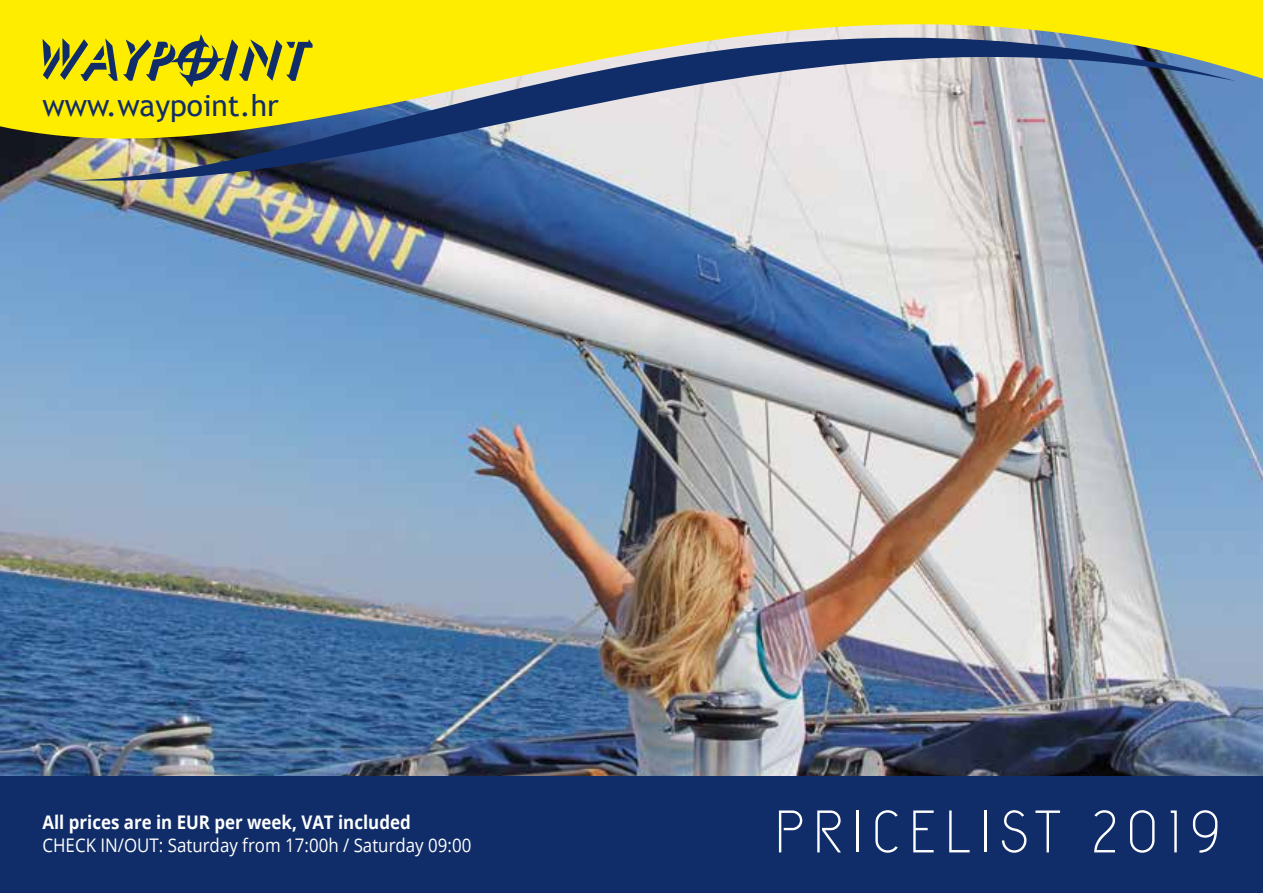
<style>
.page{position:relative;width:1263px;height:893px;background:#fff}
.page>*{position:absolute;margin:0;border:0;box-sizing:border-box;transform-origin:0 0}
.t1{font:59.85px "Capsuula";letter-spacing:.15em;color:#fff}
.t2{font:30px "Trebuchet MS";color:#102d69}
.t3{font:18.75px "Open Sans";color:#fff;scale:.9 1}
.t4{font:700 18.75px "Open Sans";color:#fff;scale:.9 1}
</style>
<div class="page">
<img style="left:0;top:161px;width:1263px;height:615px">
<div style="left:0;top:776px;width:1263px;height:117px;background:#102d69"></div>
<img style="left:76px;top:161px;width:1160px;height:24px">
<svg style="left:0;top:0;width:1263px;height:161px;background:#baba66"></svg>
<svg style="left:43px;top:34px;width:270px;height:53px;background:#b6b21f"></svg>
<h2 class="t2" style="left:43px;top:88px;width:238px">www.waypoint.hr</h2>
<p class="t4" style="left:43px;top:809px;width:411px">All prices are in EUR per week, VAT included</p>
<p class="t3" style="left:43px;top:832px;width:478px">CHECK IN/OUT: Saturday from 17:00h / Saturday 09:00</p>
<h1 class="t1" style="left:775px;top:798px;width:447px">PRICELIST 2019</h1>
</div>
